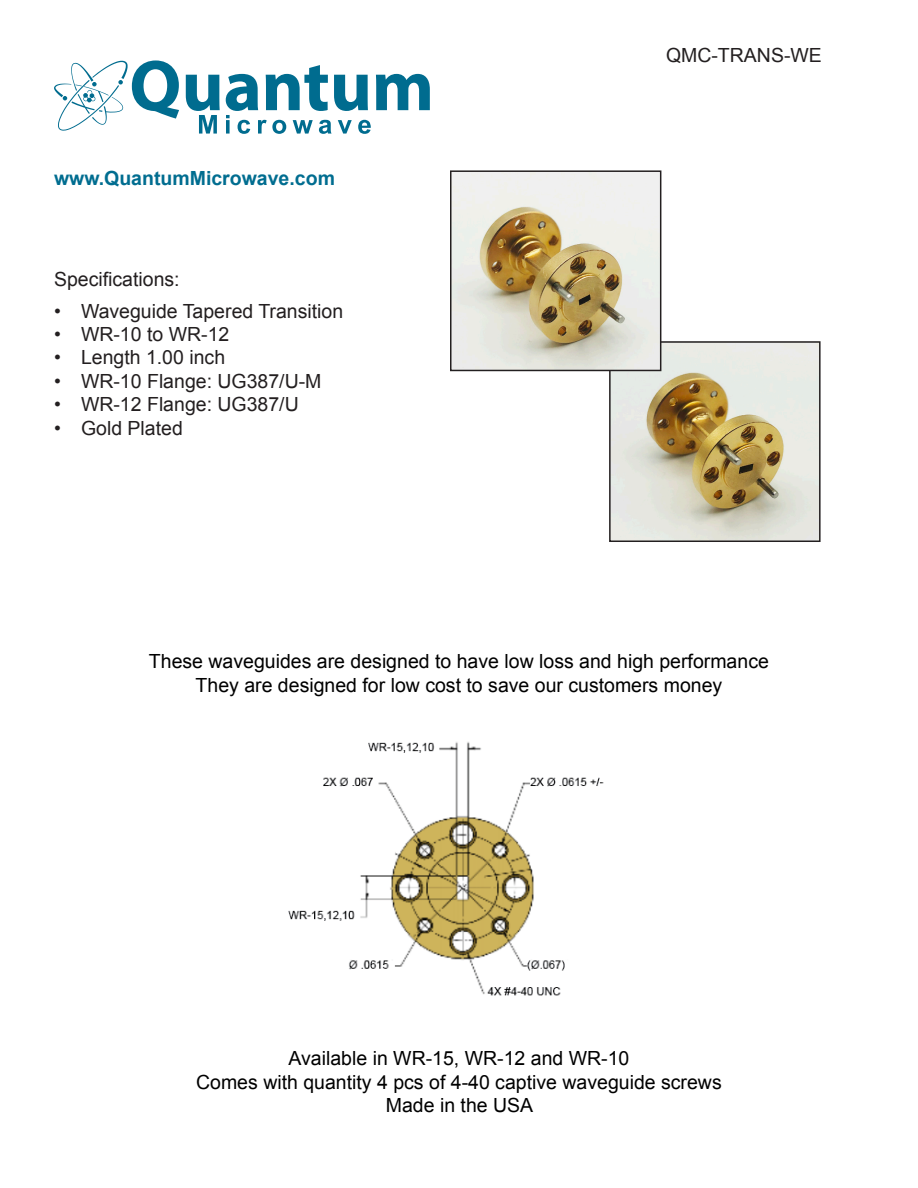
<style>
.page{position:relative;width:918px;height:1188px;background:#fff}
.page>*{position:absolute;margin:0;border:0;box-sizing:border-box;transform-origin:0 0}
.t1{font:19.5px "Arial";color:#000}
.t2{font:19.5px "Arial";color:#231f20}
.t3{font:700 19.5px "Arial";color:#006d90}
</style>
<div class="page">
<svg style="left:186px;top:75px;width:34px;height:59px"></svg>
<svg style="left:226px;top:65px;width:204px;height:69px"></svg>
<svg style="left:54px;top:60px;width:125px;height:71px"></svg>
<img style="left:612px;top:344px;width:206px;height:195px">
<div style="left:609px;top:341px;width:212px;height:201px;border:2px solid #231f20"></div>
<img style="left:453px;top:173px;width:205px;height:195px">
<div style="left:450px;top:170px;width:211px;height:201px;border:2px solid #231f20"></div>
<img style="left:288px;top:742px;width:316px;height:254px">
<p class="t3" style="left:54px;top:165px;width:283px">www.QuantumMicrowave.com</p>
<p class="t2" style="left:54px;top:266px;width:127px">Specifications:</p>
<p class="t2" style="left:54px;top:298px;width:291px">• Waveguide Tapered Transition</p>
<p class="t2" style="left:54px;top:321px;width:177px">• WR-10 to WR-12</p>
<p class="t2" style="left:54px;top:345px;width:173px">• Length 1.00 inch</p>
<p class="t2" style="left:54px;top:368px;width:269px">• WR-10 Flange: UG387/U-M</p>
<p class="t2" style="left:54px;top:392px;width:246px">• WR-12 Flange: UG387/U</p>
<p class="t2" style="left:54px;top:415px;width:130px">• Gold Plated</p>
<p class="t2" style="left:666px;top:42px;width:157px">QMC-TRANS-WE</p>
<p class="t1" style="left:149px;top:649px;width:621px">These waveguides are designed to have low loss and high performance</p>
<p class="t1" style="left:196px;top:672px;width:528px">They are designed for low cost to save our customers money</p>
<p class="t1" style="left:288px;top:1046px;width:342px">Available in WR-15, WR-12 and WR-10</p>
<p class="t1" style="left:196px;top:1069px;width:527px">Comes with quantity 4 pcs of 4-40 captive waveguide screws</p>
<p class="t1" style="left:386px;top:1092px;width:149px">Made in the USA</p>
</div>
